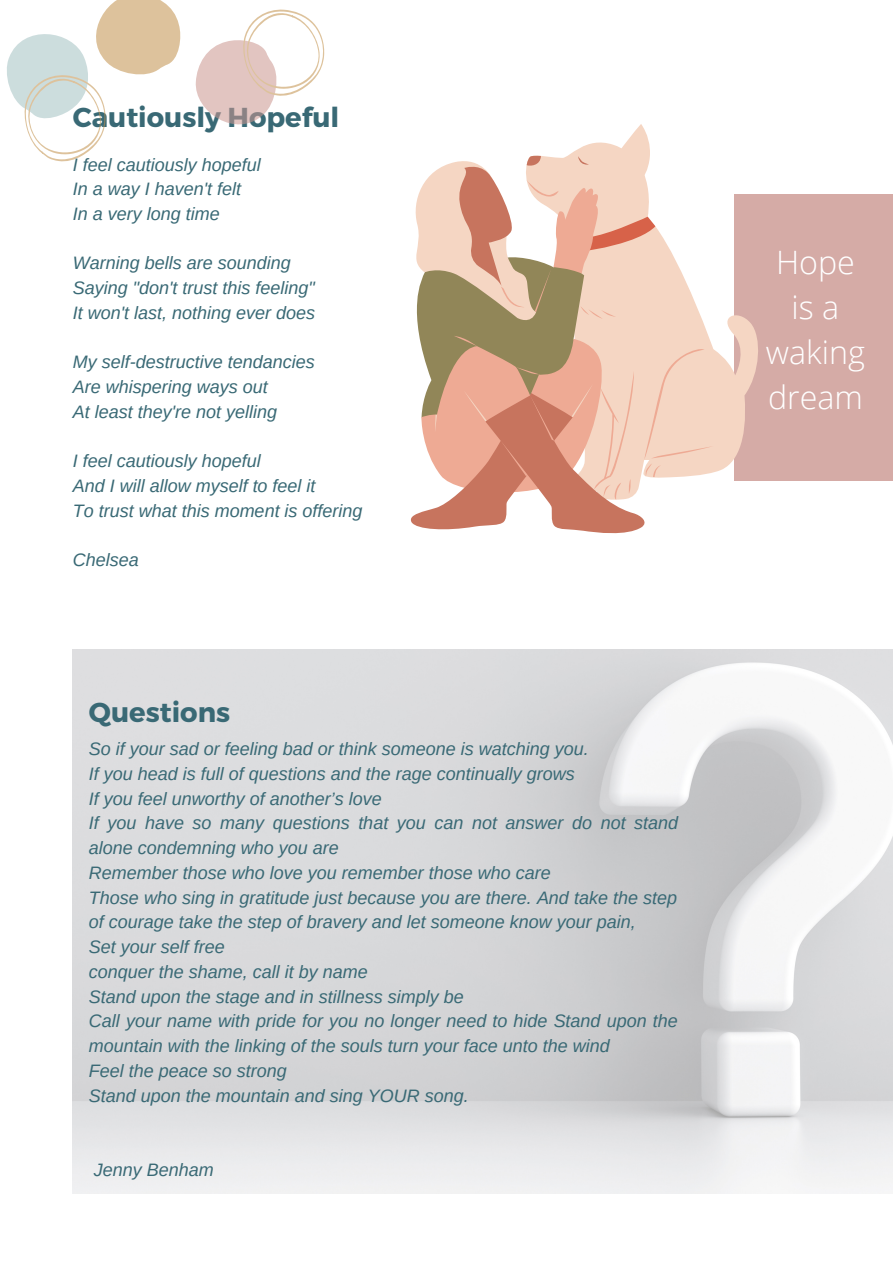
<style>
.page{position:relative;width:893px;height:1264px;background:#fff}
.page>*{position:absolute;margin:0;border:0;box-sizing:border-box;transform-origin:0 0}
.t1{font:300 32.25px/45px "Open Sans";color:#fff;text-align:center}
.t2{font:700 27.45px "Montserrat";color:#396975}
.t3{font:italic 18px/24.8px "Arimo";color:#396975}
</style>
<div class="page">
<div style="left:734px;top:194px;width:158px;height:287px;background:#d5aba6"></div>
<svg style="left:195px;top:9px;width:130px;height:116px"></svg>
<svg style="left:7px;top:0;width:174px;height:161px"></svg>
<svg style="left:713px;top:315px;width:45px;height:158px;fill:#f5d6c3"></svg>
<svg style="left:533px;top:124px;width:117px;height:38px"></svg>
<svg style="left:410px;top:156px;width:239px;height:378px"></svg>
<svg style="left:454px;top:180px;width:259px;height:319px;background:#e2bca8"></svg>
<p class="t2" style="left:73px;top:99px;width:268px">Cautiously Hopeful</p>
<p class="t3" style="left:73px;top:152px;width:189px">I feel cautiously hopeful</p>
<p class="t3" style="left:73px;top:177px;width:170px">In a way I haven't felt</p>
<p class="t3" style="left:73px;top:201px;width:148px">In a very long time</p>
<p class="t3" style="left:73px;top:251px;width:219px">Warning bells are sounding</p>
<p class="t3" style="left:73px;top:275px;width:243px">Saying "don't trust this feeling"</p>
<p class="t3" style="left:73px;top:300px;width:244px">It won't last, nothing ever does</p>
<p class="t3" style="left:73px;top:350px;width:243px">My self-destructive tendancies</p>
<p class="t3" style="left:73px;top:374px;width:196px">Are whispering ways out</p>
<p class="t3" style="left:73px;top:399px;width:206px">At least they're not yelling</p>
<p class="t3" style="left:73px;top:449px;width:189px">I feel cautiously hopeful</p>
<p class="t3" style="left:73px;top:473px;width:244px">And I will allow myself to feel it</p>
<p class="t3" style="left:73px;top:498px;width:291px">To trust what this moment is offering</p>
<p class="t3" style="left:73px;top:547px;width:67px">Chelsea</p>
<p class="t2" style="left:89px;top:695px;width:143px">Questions</p>
<p class="t3" style="left:89px;top:736px;width:501px">So if your sad or feeling bad or think someone is watching you.</p>
<p class="t3" style="left:89px;top:761px;width:487px">If you head is full of questions and the rage continually grows</p>
<p class="t3" style="left:89px;top:786px;width:294px">If you feel unworthy of another’s love</p>
<p class="t3" style="left:89px;top:810px;width:590px">If you have so many questions that you can not answer do not stand alone condemning who you are</p>
<p class="t3" style="left:89px;top:860px;width:463px">Remember those who love you remember those who care</p>
<p class="t3" style="left:89px;top:885px;width:589px">Those who sing in gratitude just because you are there. And take the step of courage take the step of bravery and let someone know your pain,</p>
<p class="t3" style="left:89px;top:934px;width:137px">Set your self free</p>
<p class="t3" style="left:89px;top:959px;width:280px">conquer the shame, call it by name</p>
<p class="t3" style="left:89px;top:983px;width:376px">Stand upon the stage and in stillness simply be</p>
<p class="t3" style="left:89px;top:1008px;width:590px">Call your name with pride for you no longer need to hide Stand upon the mountain with the linking of the souls turn your face unto the wind</p>
<p class="t3" style="left:89px;top:1058px;width:199px">Feel the peace so strong</p>
<p class="t3" style="left:89px;top:1082px;width:381px">Stand upon the mountain and sing YOUR song.</p>
<p class="t3" style="left:94px;top:1157px;width:121px">Jenny Benham</p>
<p class="t1" style="left:765px;top:239px;width:101px">Hope is a waking dream</p>
</div>
